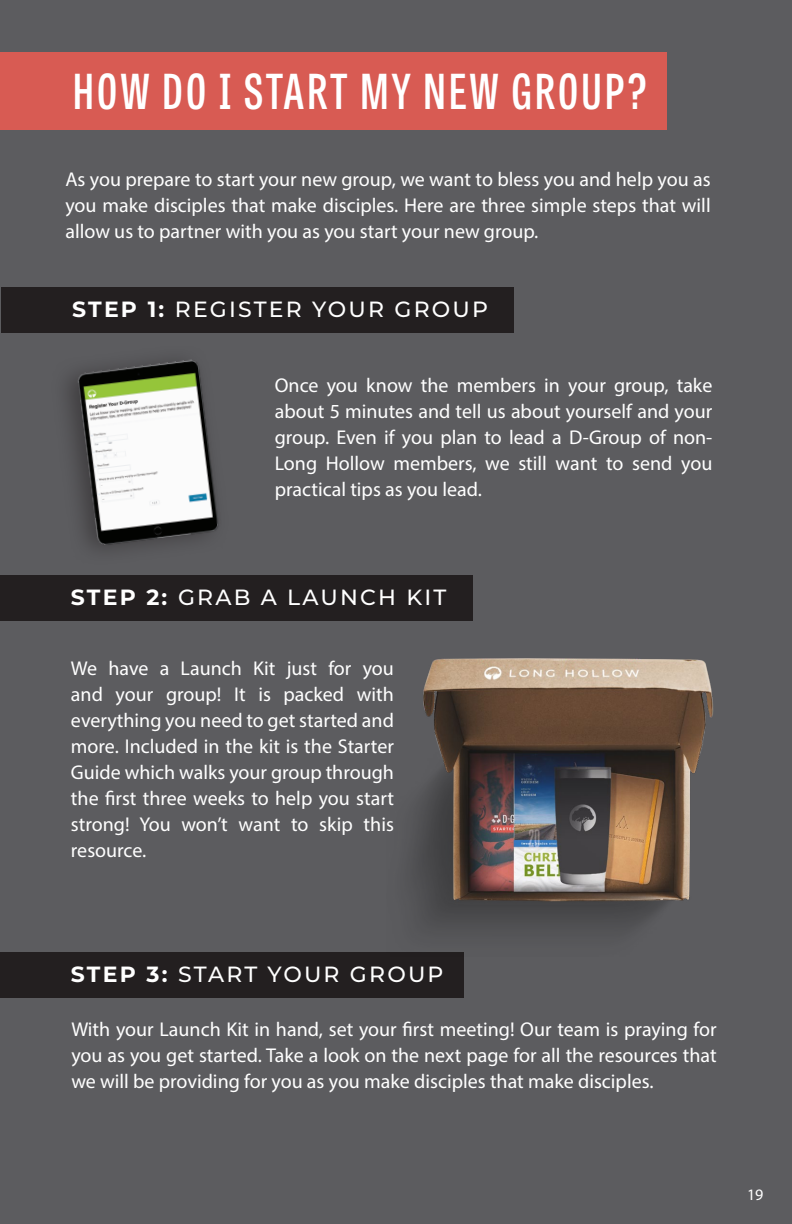
<style>
.page{position:relative;width:792px;height:1224px;background:#5c5c5f}
.page>*{position:absolute;margin:0;border:0;box-sizing:border-box;transform-origin:0 0}
.t1{font:600 48px "Tablet Gothic Compressed";letter-spacing:.07em;color:#fff}
.Paragraph_Style_1{font:500 22px "Montserrat";letter-spacing:.1em;color:#fff}
.t2{font:20px/26px "Myriad Pro";color:#fff;text-align:justify}
.t3{font:16px "Myriad Pro";color:#fff}
.s1{font-weight:700}
</style>
<div class="page">
<div style="left:0;top:52px;width:667px;height:78px;background:#d85b53"></div>
<div style="left:1px;top:287px;width:513px;height:45px;background:#231f20"></div>
<div style="left:0;top:575px;width:472px;height:45px;background:#231f20"></div>
<div style="left:0;top:952px;width:464px;height:45px;background:#231f20"></div>
<img style="left:77px;top:360px;width:142px;height:188px">
<img style="left:412px;top:658px;width:302px;height:271px">
<p class="t1" style="left:73px;top:58px;width:575px">HOW DO I START MY NEW GROUP?</p>
<p class="t2" style="left:65px;top:166px;width:647px">As you prepare to start your new group, we want to bless you and help you as you make disciples that make disciples. Here are three simple steps that will allow us to partner with you as you start your new group.</p>
<p class="Paragraph_Style_1" style="left:72px;top:294px;width:417px"><span class="s1">STEP 1:</span> REGISTER YOUR GROUP</p>
<p class="t2" style="left:275px;top:372px;width:439px">Once you know the members in your group, take about 5 minutes and tell us about yourself and your group. Even if you plan to lead a D-Group of non-Long Hollow members, we still want to send you practical tips as you lead.</p>
<p class="Paragraph_Style_1" style="left:71px;top:582px;width:377px"><span class="s1">STEP 2:</span> GRAB A LAUNCH KIT</p>
<p class="t2" style="left:71px;top:655px;width:325px">We have a Launch Kit just for you and your group! It is packed with everything you need to get started and more. Included in the kit is the Starter Guide which walks your group through the first three weeks to help you start strong! You won’t want to skip this resource.</p>
<p class="Paragraph_Style_1" style="left:71px;top:959px;width:374px"><span class="s1">STEP 3:</span> START YOUR GROUP</p>
<p class="t2" style="left:71px;top:1016px;width:647px">With your Launch Kit in hand, set your first meeting! Our team is praying for you as you get started. Take a look on the next page for all the resources that we will be providing for you as you make disciples that make disciples.</p>
<p class="t3" style="left:747px;top:1185px;width:18px">19</p>
</div>
